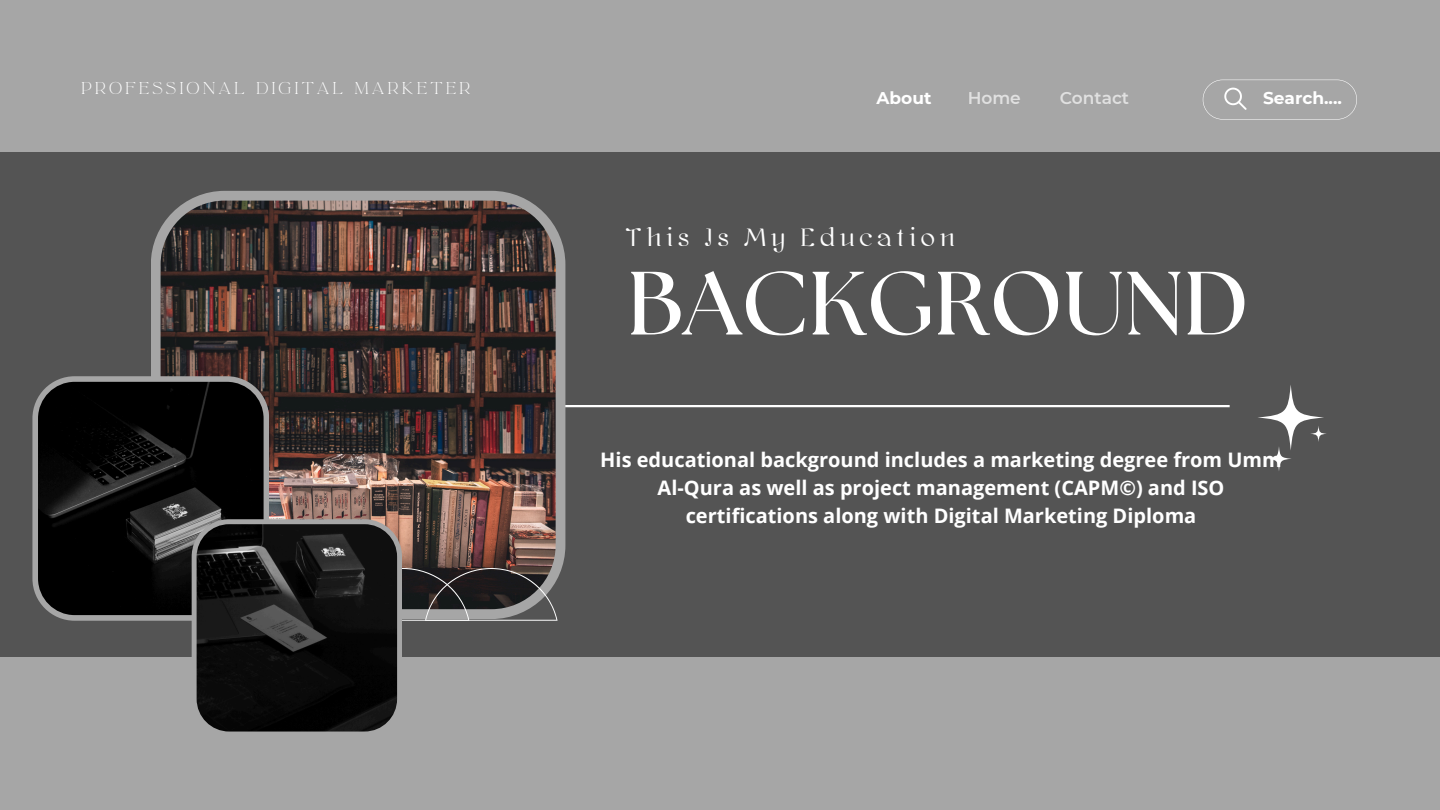
<style>
.page{position:relative;width:1440px;height:810px;background:#a6a6a6}
.page>*{position:absolute;margin:0;border:0;box-sizing:border-box;transform-origin:0 0}
.t1{font:700 89.6px "The Seasons";color:#fff}
.t2{font:26.4px "DG Ghareeb";letter-spacing:.2em;color:#fff}
.t3{font:700 20px/27.8px "Open Sans";color:#fff;text-align:center}
.t4{font:700 17px "Montserrat";color:#fff}
.t5{font:600 17px "Montserrat";color:#fff}
.t6{font:15px "La Luxes Serif";letter-spacing:.2em;color:#fff}
</style>
<div class="page">
<svg style="left:1203px;top:80px;width:154px;height:40px"></svg>
<div style="left:0;top:153px;width:1440px;height:504px;background:#545454"></div>
<hr style="left:447px;top:405px;width:783px;height:2px;background:#fff">
<img style="left:151px;top:191px;width:414px;height:386px">
<svg style="left:1257px;top:384px;width:67px;height:67px"></svg>
<svg style="left:1266px;top:446px;width:26px;height:25px"></svg>
<svg style="left:1310px;top:426px;width:16px;height:16px"></svg>
<svg style="left:32px;top:376px;width:237px;height:245px;background:#181818"></svg>
<svg style="left:192px;top:519px;width:366px;height:213px"></svg>
<p class="t6" style="left:81px;top:77px;width:391px">PROFESSIONAL DIGITAL MARKETER</p>
<h4 class="t4" style="left:876px;top:88px;width:56px">About</h4>
<p class="t5" style="left:968px;top:88px;width:55px">Home</p>
<p class="t5" style="left:1060px;top:88px;width:71px">Contact</p>
<h4 class="t4" style="left:1263px;top:88px;width:80px">Search....</h4>
<h4 class="t2" style="left:627px;top:226px;width:329px">This Is My Education</h4>
<h4 class="t1" style="left:627px;top:263px;width:624px">BACKGROUND</h4>
<h1 class="t3" style="left:600px;top:446px;width:683px">His educational background includes a marketing degree from Umm<br>Al-Qura as well as project management (CAPM©) and ISO certifications along with Digital Marketing Diploma</h1>
</div>
